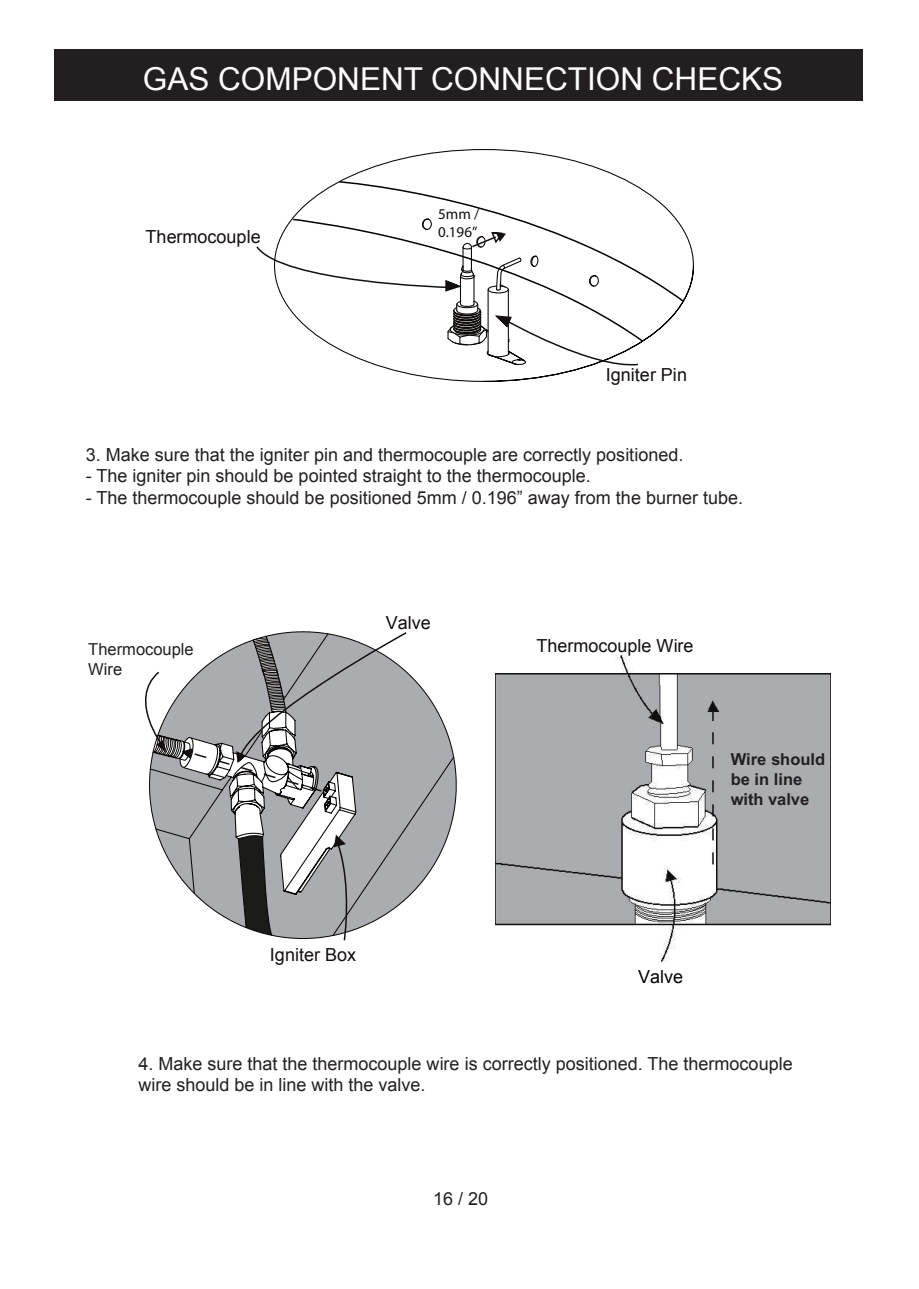
<style>
.page{position:relative;width:919px;height:1289px;background:#fff}
.page>*{position:absolute;margin:0;border:0;box-sizing:border-box;transform-origin:0 0}
.t1{font:31.5px "Arial";color:#fff}
.t2{font:18px/21.6px "Arial";color:#231f20}
.t3{font:18px "Arial";color:#140e10}
.t4{font:18px "Arial";color:#030303}
.t5{font:700 16.5px/19.8px "Arial";color:#231f20}
.t6{font:16.5px/19.8px "Arial";color:#231f20}
.t7{font:15px/18px "Myriad Pro";color:#140e10}
</style>
<div class="page">
<div style="left:54px;top:49px;width:808px;height:51px;background:#231f20"></div>
<svg style="left:341px;top:149px;width:353px;height:233px"></svg>
<svg style="left:256px;top:180px;width:429px;height:189px"></svg>
<img style="left:496px;top:655px;width:334px;height:306px">
<svg style="left:145px;top:631px;width:311px;height:310px"></svg>
<h1 class="t1" style="left:143px;top:58px;width:641px">GAS COMPONENT CONNECTION CHECKS</h1>
<p class="t3" style="left:145px;top:225px;width:117px">Thermocouple</p>
<p class="t7" style="left:438px;top:205px;width:43px">5mm /<br>0.196”</p>
<p class="t3" style="left:605px;top:363px;width:83px">Igniter Pin</p>
<p class="t2" style="left:86px;top:443px;width:599px">3. Make sure that the igniter pin and thermocouple are correctly positioned.</p>
<p class="t2" style="left:86px;top:465px;width:506px">- The igniter pin should be pointed straight to the thermocouple.</p>
<p class="t2" style="left:86px;top:487px;width:658px">- The thermocouple should be positioned 5mm / 0.196” away from the burner tube.</p>
<p class="t6" style="left:88px;top:639px;width:107px">Thermocouple<br>Wire</p>
<p class="t3" style="left:385px;top:610px;width:47px">Valve</p>
<p class="t3" style="left:270px;top:943px;width:88px">Igniter Box</p>
<p class="t3" style="left:536px;top:634px;width:159px">Thermocouple Wire</p>
<p class="t5" style="left:730px;top:749px;width:96px">Wire should be in line with valve</p>
<p class="t4" style="left:638px;top:964px;width:47px">Valve</p>
<p class="t2" style="left:138px;top:1052px;width:655px">4. Make sure that the thermocouple wire is correctly positioned. The thermocouple wire should be in line with the valve.</p>
<p class="t2" style="left:433px;top:1188px;width:57px">16 / 20</p>
</div>
